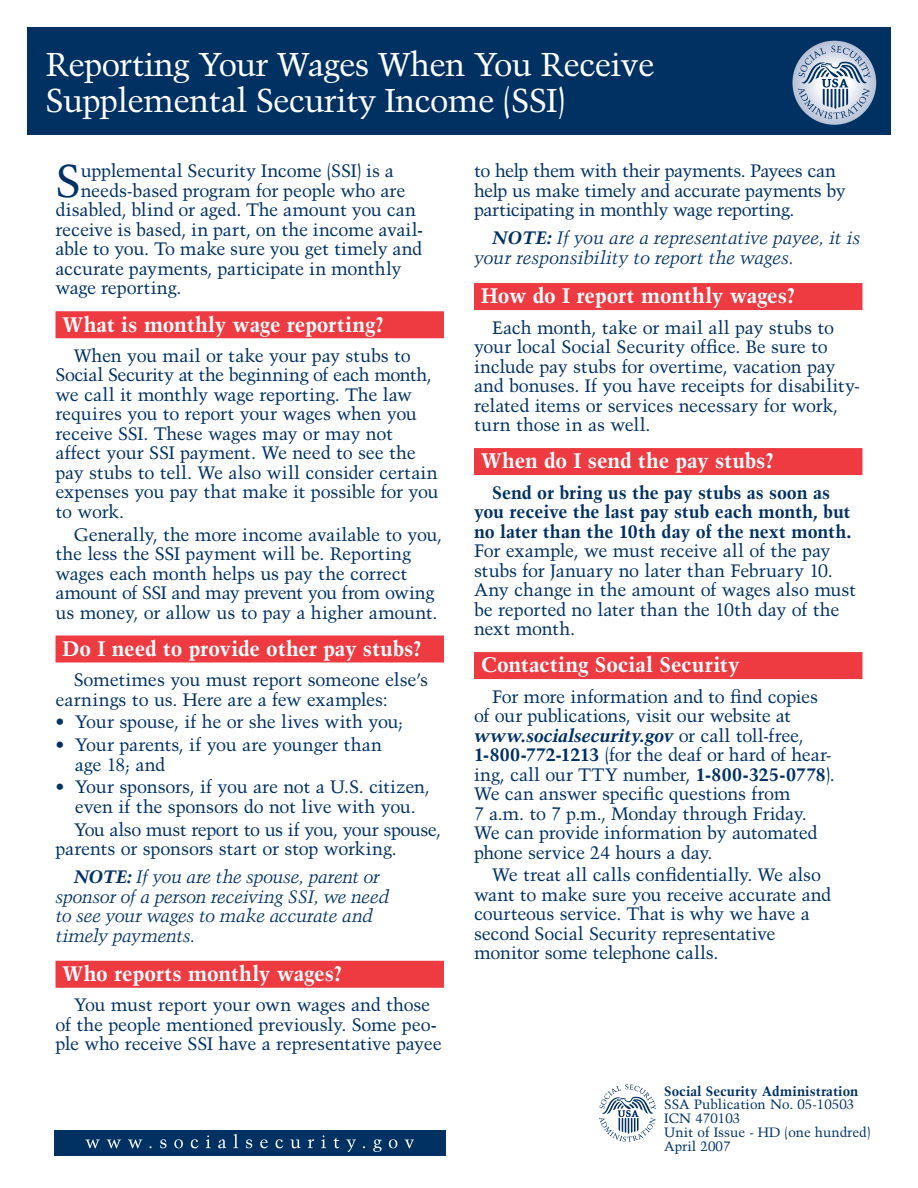
<style>
.page{position:relative;width:918px;height:1188px;background:#fff}
.page>*{position:absolute;margin:0;border:0;box-sizing:border-box;transform-origin:0 0}
.Intro_Paragraph{font:45.9px "Trump Mediaeval";color:#003163}
.Pub_Title{font:33px/36px "Trump Mediaeval";letter-spacing:-.025em;color:#fff}
.Header1_1line{font:700 21px "Trump Mediaeval";letter-spacing:-.01em;color:#fff}
.paragraph_format{font:18px/19.5px "Trump Mediaeval";letter-spacing:-.015em;color:#003163}
.Intro_Paragraph-2{font:18px "Trump Mediaeval";letter-spacing:-.015em;color:#003163}
.Notes{font:italic 18px/19.5px "Trump Mediaeval";letter-spacing:-.025em;color:#003163}
._1st_bullet{font:18px/19.5px "Trump Mediaeval";letter-spacing:-.015em;color:#003163}
.paragraph_format-2{font:18px/19.5px "Trump Mediaeval";letter-spacing:-.035em;color:#003163}
.SSA_Pub_Information{font:13.5px "Trump Mediaeval";color:#003163}
.SSA_Pub_info{font:700 13.5px "Trump Mediaeval";color:#003163}
.s1{font-weight:700}
.s2{font-weight:700;font-style:italic}
</style>
<div class="page">
<svg style="left:599px;top:1084px;width:57px;height:58px"></svg>
<div style="left:56px;top:311px;width:388px;height:27px;background:#ee3a41"></div>
<div style="left:56px;top:636px;width:388px;height:27px;background:#ee3a41"></div>
<div style="left:56px;top:961px;width:388px;height:27px;background:#ee3a41"></div>
<div style="left:474px;top:283px;width:388px;height:27px;background:#ee3a41"></div>
<div style="left:474px;top:448px;width:388px;height:27px;background:#ee3a41"></div>
<div style="left:474px;top:652px;width:388px;height:27px;background:#ee3a41"></div>
<div style="left:27px;top:27px;width:864px;height:108px;background:#003163"></div>
<svg style="left:792px;top:40px;width:85px;height:85px"></svg>
<svg style="left:798px;top:46px;width:73px;height:73px;background:#9eafc5"></svg>
<div style="left:54px;top:1130px;width:392px;height:26px;background:#003163"></div>
<svg style="left:85px;top:1134px;width:329px;height:18px"></svg>
<p class="Pub_Title" style="left:46px;top:46px;width:611px">Reporting Your Wages When You Receive<br>Supplemental Security Income (SSI)</p>
<p class="Intro_Paragraph" style="left:56px;top:153px;width:27px">S</p>
<p class="Intro_Paragraph-2" style="left:81px;top:160px;width:315px">upplemental Security Income (SSI) is a</p>
<p class="Intro_Paragraph-2" style="left:81px;top:180px;width:326px">needs-based program for people who are</p>
<p class="Intro_Paragraph-2" style="left:56px;top:199px;width:362px">disabled, blind or aged. The amount you can</p>
<p class="Intro_Paragraph-2" style="left:56px;top:219px;width:367px">receive is based, in part, on the income availa</p>
<p class="Intro_Paragraph-2" style="left:56px;top:238px;width:368px">able to you. To make sure you get timely and</p>
<p class="Intro_Paragraph-2" style="left:56px;top:258px;width:347px">accurate payments, participate in monthly</p>
<p class="Intro_Paragraph-2" style="left:56px;top:277px;width:128px">wage reporting.</p>
<p class="Header1_1line" style="left:62px;top:311px;width:323px">What is monthly wage reporting?</p>
<p class="paragraph_format" style="left:56px;top:346px;width:385px;text-indent:18px">When you mail or take your pay stubs to Social Security at the beginning of each month, we call it monthly wage reporting. The law requires you to report your wages when you receive SSI. These wages may or may not affect your SSI payment. We need to see the pay stubs to tell. We also will consider certain expenses you pay that make it possible for you to work.</p>
<p class="paragraph_format" style="left:56px;top:524px;width:388px;text-indent:18px">Generally, the more income available to you, the less the SSI payment will be. Reporting wages each month helps us pay the correct amount of SSI and may prevent you from owing us money, or allow us to pay a higher amount.</p>
<p class="Header1_1line" style="left:62px;top:635px;width:361px">Do I need to provide other pay stubs?</p>
<p class="paragraph_format" style="left:56px;top:670px;width:374px;text-indent:18px">Sometimes you must report someone else’s earnings to us. Here are a few examples:</p>
<p class="_1st_bullet" style="left:75px;top:712px;width:330px">Your spouse, if he or she lives with you;</p>
<p class="_1st_bullet" style="left:75px;top:735px;width:309px">Your parents, if you are younger than age 18; and</p>
<p class="_1st_bullet" style="left:75px;top:777px;width:356px">Your sponsors, if you are not a U.S. citizen, even if the sponsors do not live with you.</p>
<p class="paragraph_format" style="left:56px;top:819px;width:387px;text-indent:18px">You also must report to us if you, your spouse, parents or sponsors start or stop working.</p>
<p class="Notes" style="left:56px;top:867px;width:336px;text-indent:18px"><span class="s1">NOTE:</span> If you are the spouse, parent or sponsor of a person receiving SSI, we need to see your wages to make accurate and timely payments.</p>
<p class="Header1_1line" style="left:62px;top:960px;width:282px">Who reports monthly wages?</p>
<p class="paragraph_format" style="left:56px;top:995px;width:388px;text-align:center">You must report your own wages and those<br>of the people mentioned previously. Some peop ple who receive SSI have a representative payee</p>
<p class="paragraph_format" style="left:56px;top:710px;width:10px;line-height:22.8px">• •</p>
<p class="paragraph_format" style="left:56px;top:777px;width:10px">•</p>
<p class="paragraph_format-2" style="left:474px;top:161px;width:373px">to help them with their payments. Payees can help us make timely and accurate payments by participating in monthly wage reporting.</p>
<p class="Notes" style="left:474px;top:228px;width:388px;text-indent:18px"><span class="s1">NOTE:</span> If you are a representative payee, it is your responsibility to report the wages.</p>
<p class="Header1_1line" style="left:481px;top:283px;width:316px">How do I report monthly wages?</p>
<p class="paragraph_format" style="left:474px;top:317px;width:388px;text-indent:18px">Each month, take or mail all pay stubs to your local Social Security office. Be sure to include pay stubs for overtime, vacation pay and bonuses. If you have receipts for disability&shy;related items or services necessary for work, turn those in as well.</p>
<p class="Header1_1line" style="left:481px;top:448px;width:295px">When do I send the pay stubs?</p>
<p class="paragraph_format" style="left:474px;top:482px;width:384px;text-indent:18px"><span class="s1">Send or bring us the pay stubs as soon as you receive the last pay stub each month, but no later than the 10th day of the next month.<br></span>For example, we must receive all of the pay stubs for January no later than February 10.<br>Any change in the amount of wages also must be reported no later than the 10th day of the next month.</p>
<p class="Header1_1line" style="left:481px;top:652px;width:261px">Contacting Social Security</p>
<p class="paragraph_format" style="left:474px;top:686px;width:362px;text-indent:18px">For more information and to find copies of our publications, visit our website at <span class="s2">www.socialsecurity.gov</span> or call toll-free, <span class="s1">1-800-772-1213</span> (for the deaf or hard of hear&shy;ing, call our TTY number, <span class="s1">1-800-325-0778</span>).<br>We can answer specific questions from<br>7 a.m. to 7 p.m., Monday through Friday.<br>We can provide information by automated phone service 24 hours a day.</p>
<p class="paragraph_format" style="left:474px;top:865px;width:359px;text-indent:18px">We treat all calls confidentially. We also want to make sure you receive accurate and courteous service. That is why we have a second Social Security representative monitor some telephone calls.</p>
<p class="SSA_Pub_info" style="left:664px;top:1082px;width:196px">Social Security Administration</p>
<p class="SSA_Pub_Information" style="left:664px;top:1096px;width:192px">SSA Publication No. 05-10503</p>
<p class="SSA_Pub_Information" style="left:664px;top:1110px;width:78px">ICN 470103</p>
<p class="SSA_Pub_Information" style="left:664px;top:1124px;width:208px">Unit of Issue - HD (one hundred)</p>
<p class="SSA_Pub_Information" style="left:664px;top:1138px;width:68px">April 2007</p>
</div>
